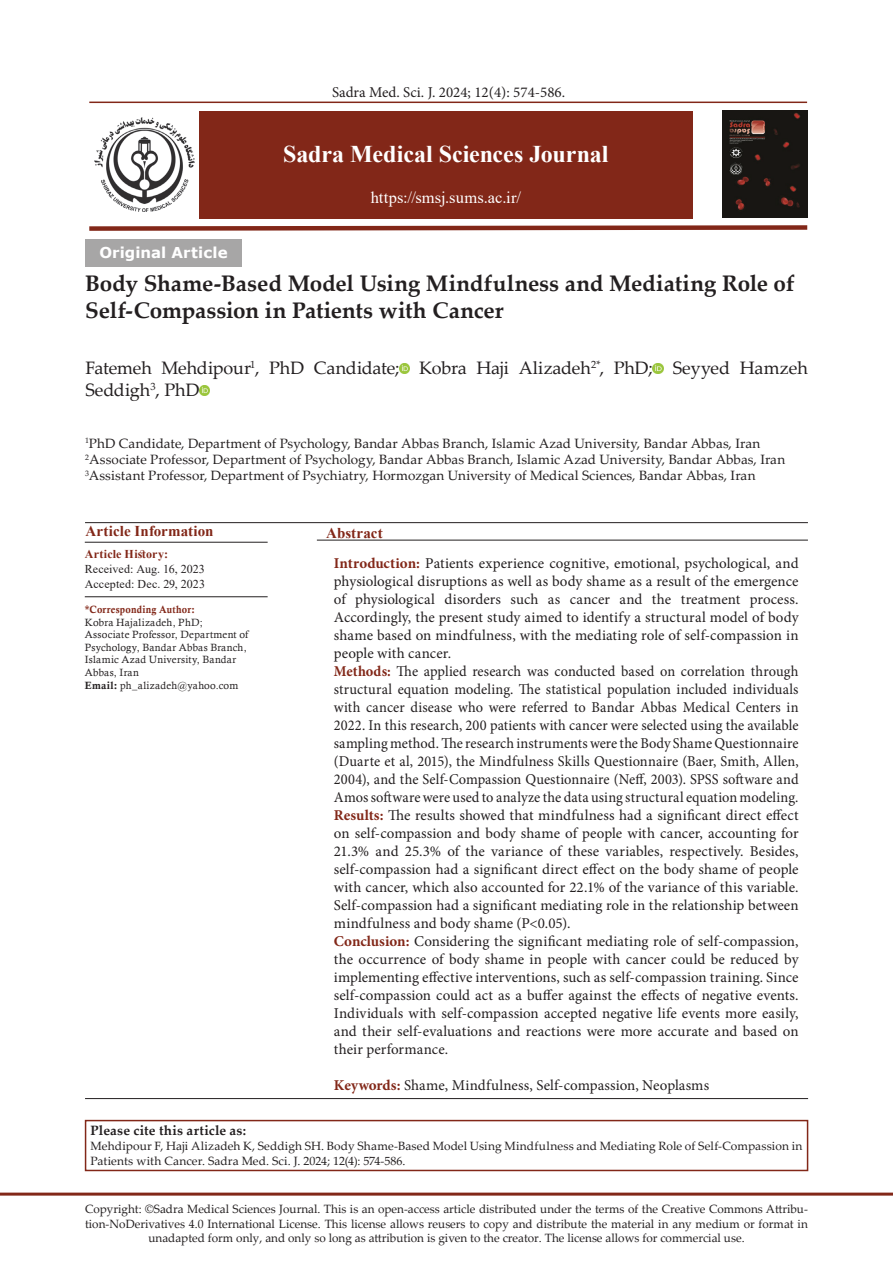
<style>
.page{position:relative;width:893px;height:1263px;background:#fff}
.page>*{position:absolute;margin:0;border:0;box-sizing:border-box;transform-origin:0 0}
.t1{font:700 24px "Times New Roman";letter-spacing:-.005em;color:#fff}
.t2{font:700 22.5px/27px "Palatino Linotype";letter-spacing:-.005em;color:#231f20}
.t3{font:18px "Palatino Linotype";letter-spacing:-.005em;color:#231f20}
.t4{font:16.5px "Times New Roman";letter-spacing:.01em;color:#fff}
.t5{font:15px/18px "Minion Pro";letter-spacing:.005em;color:#231f20;text-align:right}
.t6{font:700 15px "Times New Roman";letter-spacing:.005em;color:#822718}
.t7{font:700 15px "Verdana";letter-spacing:.005em;color:#fff}
.t8{font:13.5px "Palatino Linotype";letter-spacing:.005em;color:#231f20}
.t9{font:700 13.5px "Palatino Linotype";letter-spacing:.02em;color:#231f20}
.t10{font:12px/15px "Palatino Linotype";color:#231f20}
.t11{font:12px/15px "Times New Roman";letter-spacing:.01em;color:#231f20}
.t12{font:700 12px "Times New Roman";letter-spacing:.025em;color:#822718}
.t13{font:10.5px/12.6px "Calisto";letter-spacing:.02em;color:#231f20}
.t14{font:10.5px "Calis MT Bol";letter-spacing:.02em;color:#822718;scale:.93 1}
.t15{font:10.5px "Palatino Linotype";color:#231f20}
.t16{font:7.8px "Palatino Linotype";color:#231f20}
.s1{font-size:18px}
.s2{font-family:"Calis MT Bol"}
.s3{font-weight:700;color:#822718}
</style>
<div class="page">
<hr style="left:0;top:1192px;width:893px;height:3px;background:#822718">
<svg style="left:399px;top:364px;width:11px;height:10px"></svg>
<svg style="left:653px;top:364px;width:10px;height:10px"></svg>
<svg style="left:200px;top:385px;width:10px;height:10px"></svg>
<hr style="left:85px;top:522px;width:723px;height:1px;background:#231f20">
<hr style="left:85px;top:542px;width:183px;height:1px;background:#231f20">
<div style="left:85px;top:239px;width:157px;height:28px;background:#a7a6a6"></div>
<hr style="left:85px;top:596px;width:183px;height:1px;background:#231f20">
<hr style="left:317px;top:540px;width:491px;height:1px;background:#231f20">
<hr style="left:85px;top:1098px;width:723px;height:1px;background:#231f20">
<div style="left:199px;top:112px;width:494px;height:107px;background:#822718"></div>
<svg style="left:89px;top:225px;width:719px;height:6px;background:#a15c51"></svg>
<hr style="left:89px;top:102px;width:718px;height:1px;background:#822718">
<img style="left:95px;top:117px;width:99px;height:94px">
<img style="left:723px;top:110px;width:84px;height:108px">
<div style="left:85px;top:1120px;width:723px;height:51px;border:2px solid #822718"></div>
<p class="t5" style="left:332px;top:83px;width:235px">Sadra Med. Sci .J. 2024; 12 : (4) 574-586.</p>
<p class="t7" style="left:99px;top:242px;width:130px">Original Article</p>
<h1 class="t1" style="left:283px;top:136px;width:327px">Sadra Medical Sciences Journal</h1>
<p class="t4" style="left:371px;top:186px;width:152px">https://smsj.sums.ac i r. /</p>
<h2 class="t2" style="left:85px;top:269px;width:711px">Body Shame-Based Model Using Mindfulness and Mediating Role of<br>Self-Compassion in Patients with Cancer</h2>
<p class="t15" style="left:250px;top:357px;width:7px">1</p>
<p class="t15" style="left:591px;top:357px;width:15px"><span class="s1">,</span>*2</p>
<p class="t3" style="left:519px;top:355px;width:74px">Alizadeh</p>
<p class="t3" style="left:85px;top:355px;width:68px">Fatemeh</p>
<p class="t3" style="left:740px;top:355px;width:70px">Hamzeh</p>
<p class="t3" style="left:162px;top:355px;width:100px">Mehdipour ,</p>
<p class="t3" style="left:269px;top:355px;width:37px">PhD</p>
<p class="t3" style="left:314px;top:355px;width:87px">Candidate;</p>
<p class="t3" style="left:419px;top:355px;width:49px">Kobra</p>
<p class="t3" style="left:614px;top:355px;width:40px">PhD;</p>
<p class="t3" style="left:673px;top:355px;width:59px">Seyyed</p>
<p class="t3" style="left:476px;top:355px;width:34px">Haji</p>
<p class="t15" style="left:150px;top:378px;width:7px">3</p>
<p class="t3" style="left:85px;top:377px;width:116px">Seddigh PhD</p>
<p class="t3" style="left:156px;top:377px;width:6px">,</p>
<p class="t16" style="left:85px;top:435px;width:5px">1</p>
<p class="t8" style="left:89px;top:434px;width:673px">PhD Candidate, Department of Psychology, Bandar Abbas Branch, Islamic Azad University, Bandar Abbas, Iran</p>
<p class="t16" style="left:85px;top:451px;width:5px">2</p>
<p class="t8" style="left:89px;top:450px;width:698px">Associate Professor, Department of Psychology, Bandar Abbas Branch, Islamic Azad University, Bandar Abbas, Iran</p>
<p class="t16" style="left:85px;top:468px;width:5px">3</p>
<p class="t8" style="left:89px;top:466px;width:668px">Assistant Professor, Department of Psychiatry, Hormozgan University of Medical Sciences, Bandar Abbas, Iran</p>
<p class="t6" style="left:85px;top:520px;width:130px">Article Information</p>
<p class="t12" style="left:85px;top:545px;width:85px">Article History:</p>
<p class="t11" style="left:85px;top:561px;width:122px">Received: Aug. 16, 2023<br>Accepted: Dec. 29, 2023</p>
<p class="t14" style="left:85px;top:603px;width:120px">*Corresponding Author:</p>
<p class="t13" style="left:85px;top:616px;width:165px">Kobra Hajalizadeh, PhD;<br>Associate Professor, Department of<br>Psychology, Bandar Abbas Branch,<br>Islamic Azad University, Bandar<br>Abbas, Iran<br><span class="s2">Email:</span> ph_alizadeh@yahoo.com</p>
<p class="t6" style="left:326px;top:522px;width:58px">Abstract</p>
<p class="t5" style="left:334px;top:554px;width:466px"><span class="s3">Introduction:</span> Patients experience cognitive, emotional, psychological, and physiological disruptions as well as body shame as a result of the emergence process.</p>
<p class="t5" style="left:334px;top:590px;width:466px;text-align:left">of<br>Accordingly, the present study aimed to identify a structural model of body shame based on mindfulness, with the mediating role of self-compassion in people with cancer.<br><span class="s3">Methods:</span> The applied research was conducted based on correlation through structural equation modeling. The statistical population included individuals with cancer disease who were referred to Bandar Abbas Medical Centers in 2022. In this research, 200 patients with cancer were selected using the available samplingmethod.TheresearchinstrumentsweretheBodyShameQuestionnaire (Duarte et al, 2015 ,) the Mindfulness Skills Questionnaire (Baer, Smith, Allen, 2004 ,) and the Self-Compassion Questionnaire (Neff, 2003 .) SPSS software and Amossoftwarewereusedtoanalyzethedatausing structural equation modeling.<br><span class="s3">Results:</span> The results showed that mindfulness had a significant direct effect on self-compassion and body shame of people with cancer, accounting for 21.3% and 25.3% of the variance of these variables, respectively. Besides, self-compassion had a significant direct effect on the body shame of people with cancer, which also accounted for 22.1% of the variance of this variable.<br>Self-compassion had a significant mediating role in the relationship between mindfulness and body shame &gt;P( 0.05 .(<br><span class="s3">Conclusion:</span> Considering the significant mediating role of self-compassion, the occurrence of body shame in people with cancer could be reduced by implementing effective interventions, such as self-compassion training. Since self-compassion could act as a buffer against the effects of negative events.<br>Individuals with self-compassion accepted negative life events more easily, and their self-evaluations and reactions were more accurate and based on their performance.</p>
<p class="t5" style="left:334px;top:1076px;width:377px"><span class="s3">Keywords:</span> Shame, Mindfulness, Self-compassion, Neoplasms</p>
<p class="t5" style="left:355px;top:590px;width:81px">physiological</p>
<p class="t5" style="left:445px;top:590px;width:58px">disorders</p>
<p class="t5" style="left:511px;top:590px;width:29px">such</p>
<p class="t5" style="left:619px;top:590px;width:25px">and</p>
<p class="t5" style="left:652px;top:590px;width:21px">the</p>
<p class="t5" style="left:681px;top:590px;width:61px">treatment</p>
<p class="t5" style="left:570px;top:590px;width:42px">cancer</p>
<p class="t5" style="left:548px;top:590px;width:14px">as</p>
<p class="t9" style="left:91px;top:1121px;width:157px">Please cite this article as:</p>
<p class="t10" style="left:91px;top:1138px;width:713px">Mehdipour ,F Haji Alizadeh K, Seddigh SH. Body Shame-Based Model Using Mindfulness and Mediating Role of Self-Compassion in<br>Patients with Cancer. Sadra Med. Sci .J. 2024; 12 : (4) 574-586.</p>
<p class="t10" style="left:85px;top:1201px;width:724px">Copyright ©: Sadra Medical Sciences Journal. This is an open-access article distributed under the terms of the Creative Commons Attribu-</p>
<p class="t10" style="left:148px;top:1230px;width:598px">unadapted form only, and only so long as attribution is given to the creator. The license allows for commercial use.</p>
<p class="t10" style="left:85px;top:1216px;width:724px">tion-NoDerivatives 4.0 International License. This license allows reusers to copy and distribute the material in any medium or format in</p>
</div>
